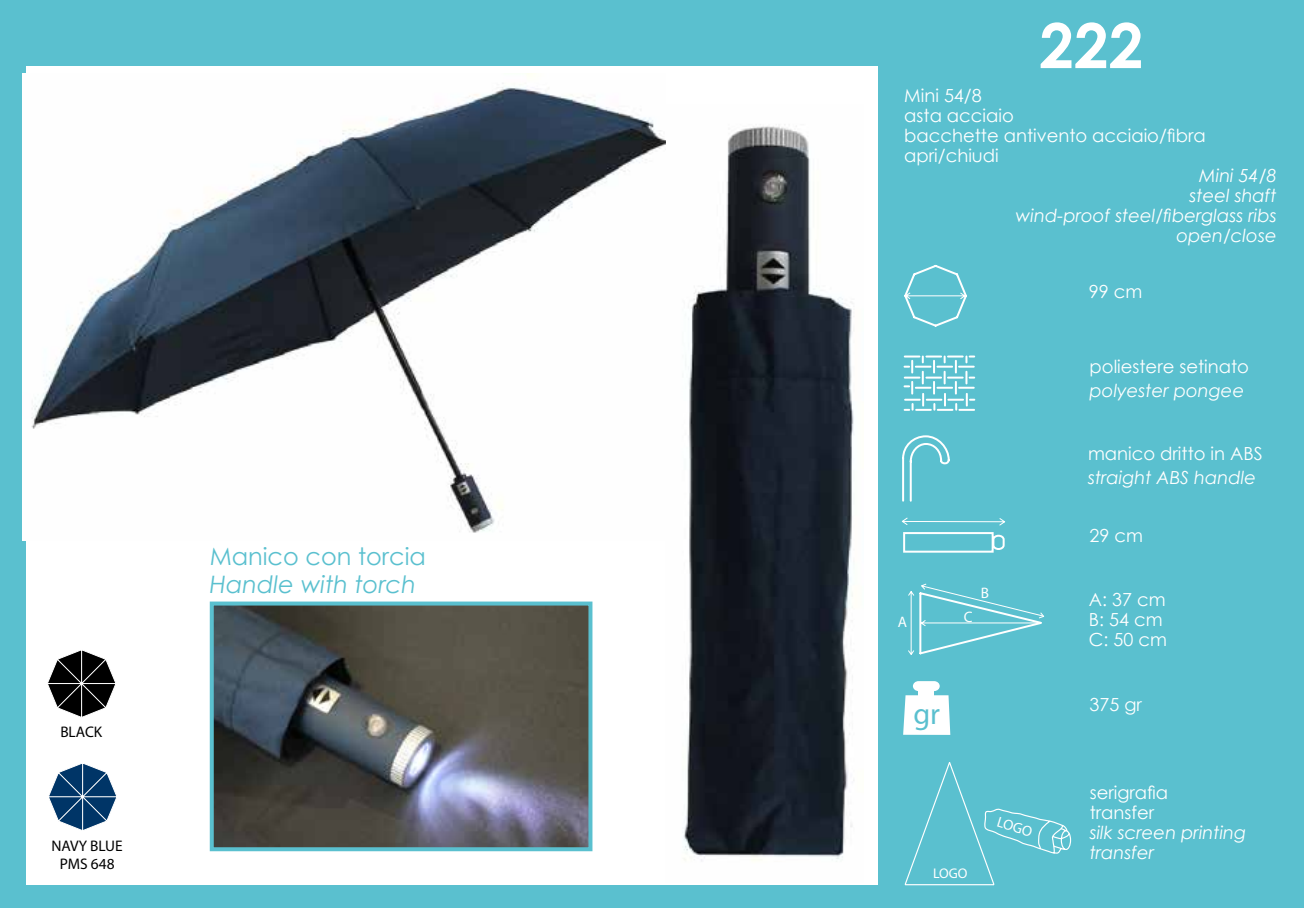
<style>
.page{position:relative;width:1304px;height:908px;background:#fff}
.page>*{position:absolute;margin:0;border:0;box-sizing:border-box;transform-origin:0 0}
.t1{font:700 62px "Century Gothic";color:#fff}
.t2{font:30.2px "Myriad Pro";color:#5ac0cf}
.t3{font:24px "Century Gothic";color:#5ac0cf}
.t4{font:italic 24px "Century Gothic";color:#5ac0cf}
.t5{font:18px/20px "Century Gothic";color:#fff}
.t6{font:italic 18px/20px "Century Gothic";color:#fff;text-align:right}
.t7{font:15.4px/18.4px "Myriad Pro";color:#000;text-align:center}
.t8{font:15.2px "Myriad Pro";color:#fff}
.t9{font:14.8px "Myriad Pro";color:#fff}
.t10{font:14px "Myriad Pro";color:#fff}
</style>
<div class="page">
<div style="left:0;top:0;width:1304px;height:907px;background:#5ac0cf"></div>
<div style="left:26px;top:66px;width:1251px;height:817px;background:#fff"></div>
<div style="left:878px;top:25px;width:403px;height:862px;background:#5ac0cf"></div>
<svg style="left:901px;top:264px;width:144px;height:471px"></svg>
<svg style="left:904px;top:762px;width:168px;height:123px"></svg>
<svg style="left:48px;top:763px;width:69px;height:68px"></svg>
<svg style="left:47px;top:650px;width:69px;height:67px"></svg>
<img style="left:215px;top:606px;width:372px;height:239px">
<img style="left:683px;top:124px;width:171px;height:737px">
<div style="left:210px;top:601px;width:382px;height:249px;border:4px solid #5ac0cf"></div>
<img style="left:23px;top:74px;width:643px;height:466px">
<p class="t7" style="left:60px;top:722px;width:43px">BLACK</p>
<p class="t7" style="left:51px;top:835px;width:73px">NAVY BLUE<br>PMS 648</p>
<h3 class="t3" style="left:210px;top:539px;width:218px">Manico con torcia</h3>
<h3 class="t4" style="left:210px;top:567px;width:208px">Handle with torch</h3>
<h1 class="t1" style="left:1039px;top:-2px;width:106px">222</h1>
<p class="t5" style="left:904px;top:85px;width:303px">Mini 54/8<br>asta acciaio<br>bacchette antivento acciaio/fibra apri/chiudi</p>
<p class="t6" style="left:1016px;top:165px;width:263px">Mini 54/8<br>steel shaft<br>wind-proof steel/fiberglass ribs open/close</p>
<p class="t5" style="left:1089px;top:281px;width:55px">99 cm</p>
<p class="t5" style="left:1090px;top:356px;width:161px">poliestere setinato</p>
<p class="t6" style="left:1090px;top:380px;width:156px">polyester pongee</p>
<p class="t5" style="left:1088px;top:443px;width:176px">manico dritto in ABS</p>
<p class="t6" style="left:1088px;top:467px;width:170px">straight ABS handle</p>
<p class="t8" style="left:898px;top:611px;width:11px">A</p>
<p class="t8" style="left:964px;top:607px;width:10px">C</p>
<p class="t8" style="left:981px;top:583px;width:10px">B</p>
<h2 class="t2" style="left:913px;top:695px;width:28px">gr</h2>
<p class="t10" style="left:933px;top:861px;width:36px">LOGO</p>
<p class="t10" style="left:933px;top:864px;width:36px">LOGO</p>
<p class="t9" style="left:1000px;top:812px;width:38px;rotate:17deg">LOGO</p>
<p class="t5" style="left:1090px;top:525px;width:55px">29 cm</p>
<p class="t5" style="left:1089px;top:589px;width:80px">A: 37 cm<br>B: 54 cm<br>C: 50 cm</p>
<p class="t5" style="left:1090px;top:694px;width:54px">375 gr</p>
<p class="t5" style="left:1090px;top:781px;width:80px">serigrafia transfer</p>
<p class="t6" style="left:1090px;top:821px;width:158px;text-align:left">silk screen printing transfer</p>
</div>
